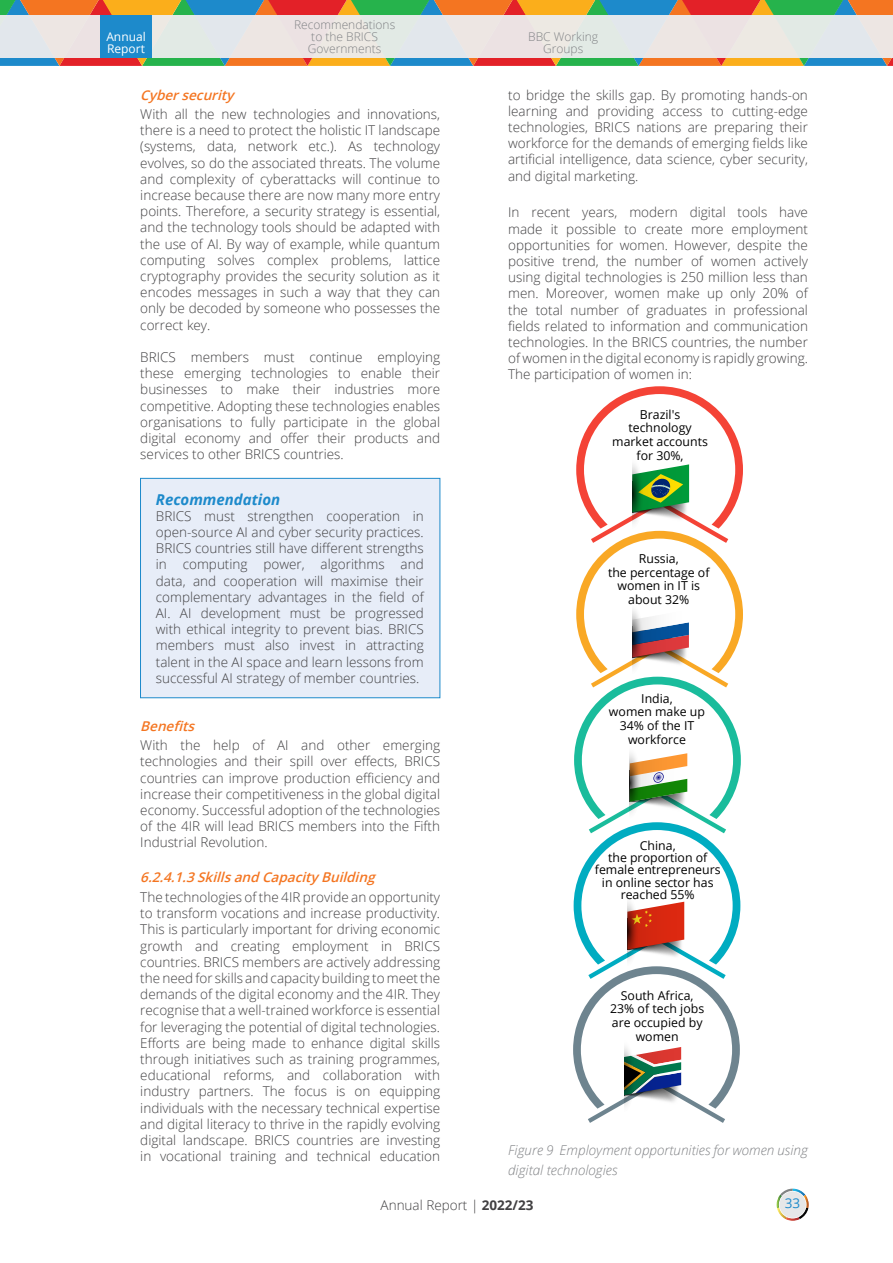
<style>
.page{position:relative;width:893px;height:1263px;background:#fff}
.page>*{position:absolute;margin:0;border:0;box-sizing:border-box;transform-origin:0 0}
.t1{font:italic 700 15px "Open Sans";color:#1d8acb}
.t2{font:300 13.5px/16.2px "Open Sans";color:#414042;text-align:justify}
.t3{font:italic 300 13.5px/19.5px "Open Sans";color:#808285}
.t4{font:italic 600 13.5px "Open Sans";color:#f47521}
.t5{font:13.5px "Open Sans";color:#1d8acb}
.t6{font:12.3px/13.6px "Open Sans";color:#000;text-align:center}
.t7{font:300 12px/12px "Open Sans";color:#808285;text-align:center}
.t8{font:12px/12px "Open Sans";color:#fff}
.s1{font-weight:700}
</style>
<div class="page">
<svg style="left:777px;top:1188px;width:32px;height:33px"></svg>
<div style="left:140px;top:478px;width:300px;height:220px;background:#e7edf8;border:1px solid #1d8acb"></div>
<svg style="left:573px;top:386px;width:170px;height:737px"></svg>
<svg style="left:0;top:0;width:893px;height:66px;background:#9e8555"></svg>
<div style="left:0;top:15px;width:893px;height:42px;background:#ece7e3"></div>
<div style="left:100px;top:15px;width:51px;height:42px;background:#1d8acb"></div>
<p class="t8" style="left:106px;top:30px;width:41px">Annual<br>Report</p>
<p class="t7" style="left:294px;top:18px;width:103px">Recommendations to the BRICS<br>Governments</p>
<p class="t4" style="left:140px;top:85px;width:99px">Cybersecurity</p>
<p class="t2" style="left:140px;top:106px;width:301px">With all the new technologies and innovations, there is a need to protect the holistic IT landscape (systems, data, network etc.). As technology evolves, so do the associated threats. The volume and complexity of cyberattacks will continue to increase because there are now many more entry points. Therefore, a security strategy is essential, and the technology tools should be adapted with the use of AI. By way of example, while quantum computing solves complex problems, lattice cryptography provides the security solution as it encodes messages in such a way that they can only be decoded by someone who possesses the correct key.</p>
<p class="t2" style="left:140px;top:349px;width:301px">BRICS members must continue employing these emerging technologies to enable their businesses to make their industries more competitive. Adopting these technologies enables organisations to fully participate in the global digital economy and offer their products and services to other BRICS countries.</p>
<p class="t1" style="left:156px;top:489px;width:126px">Recommendation</p>
<p class="t2" style="left:156px;top:507px;width:269px">BRICS must strengthen cooperation in open-source AI and cyber security practices.<br>BRICS countries still have different strengths in computing power, algorithms and data, and cooperation will maximise their complementary advantages in the field of AI. AI development must be progressed with ethical integrity to prevent bias. BRICS members must also invest in attracting talent in the AI space and learn lessons from successful AI strategy of member countries.</p>
<p class="t4" style="left:140px;top:716px;width:60px">Benefits</p>
<p class="t2" style="left:140px;top:737px;width:301px">With the help of AI and other emerging technologies and their spill over effects, BRICS countries can improve production efficiency and increase their competitiveness in the global digital economy. Successful adoption of the technologies of the 4IR will lead BRICS members into the Fifth Industrial Revolution.</p>
<p class="t4" style="left:140px;top:867px;width:240px">6.2.4.1.3SkillsandCapacityBuilding</p>
<p class="t2" style="left:140px;top:889px;width:301px">The technologies of the 4IR provide an opportunity to transform vocations and increase productivity.<br>This is particularly important for driving economic growth and creating employment in BRICS countries. BRICS members are actively addressing the need for skills and capacity building to meet the demands of the digital economy and the 4IR. They recognise that a well-trained workforce is essential for leveraging the potential of digital technologies.<br>Efforts are being made to enhance digital skills through initiatives such as training programmes, educational reforms, and collaboration with industry partners. The focus is on equipping individuals with the necessary technical expertise and digital literacy to thrive in the rapidly evolving digital landscape. BRICS countries are investing in vocational training and technical education</p>
<p class="t7" style="left:528px;top:30px;width:71px">BBC Working<br>Groups</p>
<p class="t2" style="left:508px;top:86px;width:301px">to bridge the skills gap. By promoting hands-on learning and providing access to cutting-edge technologies, BRICS nations are preparing their workforce for the demands of emerging fields like artificial intelligence, data science, cyber security, and digital marketing.</p>
<p class="t2" style="left:508px;top:204px;width:301px">In recent years, modern digital tools have made it possible to create more employment opportunities for women. However, despite the positive trend, the number of women actively using digital technologies is 250 million less than men. Moreover, women make up only 20% of the total number of graduates in professional fields related to information and communication technologies. In the BRICS countries, the number of women in the digital economy is rapidly growing.<br>The participation of women in:</p>
<p class="t6" style="left:612px;top:407px;width:97px">Brazil's technology market accounts for 30%,</p>
<p class="t6" style="left:608px;top:551px;width:103px">Russia,<br>the percentage of women in IT is about 32%</p>
<p class="t6" style="left:609px;top:691px;width:98px">India,<br>women make up<br>34% of the IT workforce</p>
<p class="t6" style="left:595px;top:839px;width:127px;line-height:12.3px">China,<br>the proportion of female entrepreneurs in online sector has reached 55%</p>
<p class="t6" style="left:610px;top:988px;width:96px">South Africa,<br>23% of tech jobs are occupied by women</p>
<p class="t3" style="left:508px;top:1140px;width:301px">Figure 9 Employment opportunities for women using digital technologies</p>
<p class="t2" style="left:381px;top:1196px;width:154px">Annual Report | <span class="s1">2022/23</span></p>
<p class="t5" style="left:785px;top:1193px;width:17px">33</p>
</div>
